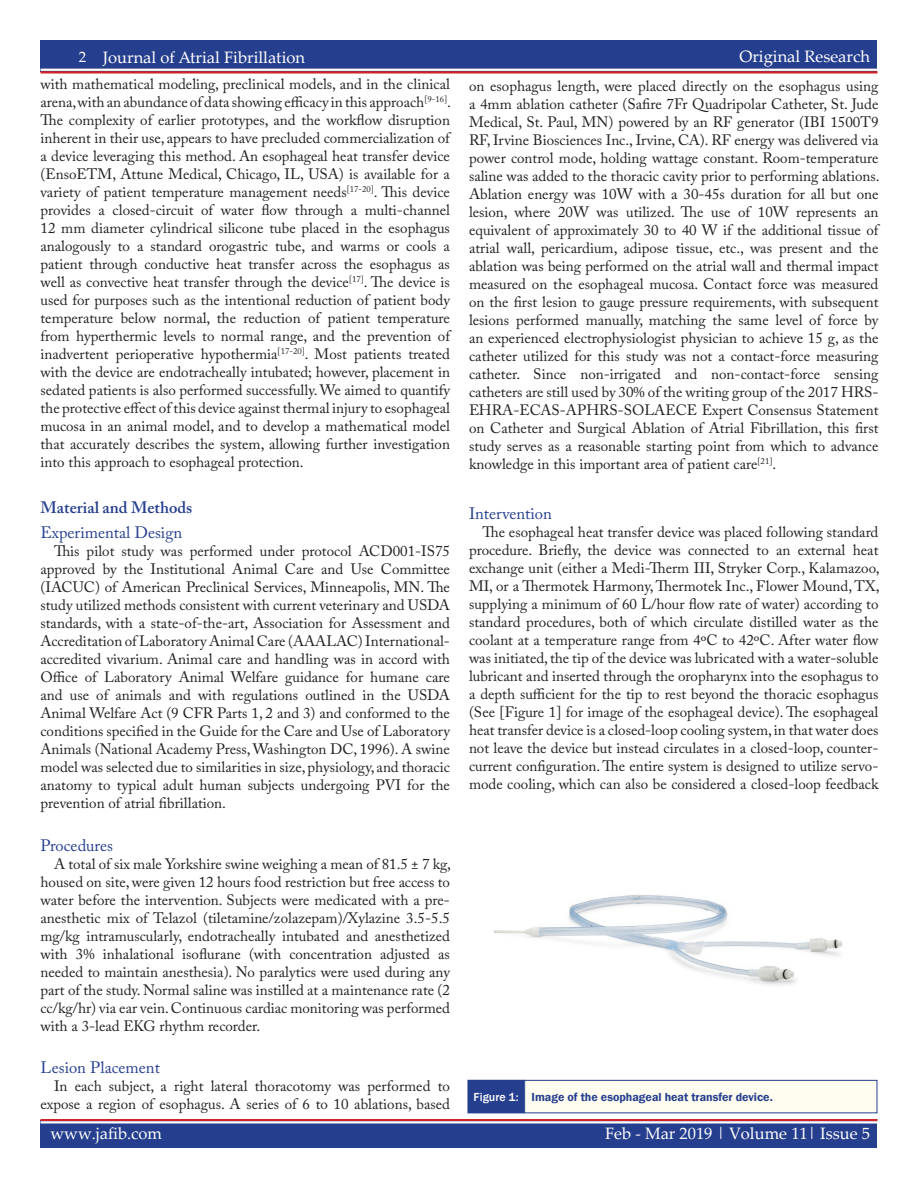
<style>
.page{position:relative;width:918px;height:1188px;background:#fff}
.page>*{position:absolute;margin:0;border:0;box-sizing:border-box;transform-origin:0 0}
.white_header_for_blu{font:16.5px "Palatino Linotype";color:#fff}
._11_Body_Header{font:16.5px "Adobe Caslon Pro";color:#253f8e}
._11_Body_Header-2{font:600 16.5px "Adobe Caslon Pro";color:#253f8e}
._10_Body_Text{font:15px/18px "Adobe Caslon Pro";color:#231f20;text-align:justify}
.Figure_Title{font:600 12px "Franklin Gothic";color:#253f8e}
.Figure{font:500 12px "Franklin Gothic";color:#fff}
</style>
<div class="page">
<div style="left:40px;top:1120px;width:838px;height:28px;background:#253f8e"></div>
<hr style="left:40px;top:1119px;width:838px;height:2px;background:#d1232a">
<hr style="left:40px;top:1121px;width:838px;height:3px;background:#fff">
<div style="left:40px;top:40px;width:838px;height:32px;background:#253f8e"></div>
<hr style="left:40px;top:71px;width:838px;height:3px;background:#d1232a">
<hr style="left:40px;top:69px;width:838px;height:2px;background:#fff">
<img style="left:493px;top:894px;width:350px;height:91px">
<div style="left:468px;top:1080px;width:56px;height:33px;background:#253f8e"></div>
<div style="left:525px;top:1080px;width:352px;height:33px;background:#fefdf0"></div>
<div style="left:524px;top:1080px;width:353px;height:33px;border:1px solid #253f8e"></div>
<p class="white_header_for_blu" style="left:79px;top:48px;width:228px"><sup>2</sup> Journal of Atrial Fibrillation</p>
<p class="white_header_for_blu" style="left:739px;top:45px;width:132px">Original Research</p>
<p class="white_header_for_blu" style="left:746px;top:47px;width:125px">Featured Review</p>
<p class="_10_Body_Text" style="left:40px;top:75px;width:412px">with mathematical modeling, preclinical models, and in the clinical arena, with an abundance of data showing efficacy in this approach<sup>[9-16]</sup>.<br>The complexity of earlier prototypes, and the workflow disruption inherent in their use, appears to have precluded commercialization of a device leveraging this method. An esophageal heat transfer device (EnsoETM, Attune Medical, Chicago, IL, USA) is available for a variety of patient temperature management needs<sup>[17-20]</sup>. This device provides a closed-circuit of water flow through a multi-channel 12 mm diameter cylindrical silicone tube placed in the esophagus analogously to a standard orogastric tube, and warms or cools a patient through conductive heat transfer across the esophagus as well as convective heat transfer through the device<sup>[17]</sup>. The device is used for purposes such as the intentional reduction of patient body temperature below normal, the reduction of patient temperature from hyperthermic levels to normal range, and the prevention of inadvertent perioperative hypothermia<sup>[17-20]</sup>. Most patients treated with the device are endotracheally intubated; however, placement in sedated patients is also performed successfully. We aimed to quantify the protective effect of this device against thermal injury to esophageal mucosa in an animal model, and to develop a mathematical model that accurately describes the system, allowing further investigation into this approach to esophageal protection.</p>
<p class="_11_Body_Header-2" style="left:40px;top:498px;width:153px">Material and Methods</p>
<p class="_11_Body_Header" style="left:40px;top:522px;width:143px">Experimental Design</p>
<p class="_10_Body_Text" style="left:40px;top:542px;width:411px;text-indent:14px">This pilot study was performed under protocol ACD001-IS75 approved by the Institutional Animal Care and Use Committee (IACUC) of American Preclinical Services, Minneapolis, MN. The study utilized methods consistent with current veterinary and USDA standards, with a state-of-the-art, Association for Assessment and Accreditation of Laboratory Animal Care (AAALAC) International&shy;accredited vivarium. Animal care and handling was in accord with Office of Laboratory Animal Welfare guidance for humane care and use of animals and with regulations outlined in the USDA Animal Welfare Act (9 CFR Parts 1, 2 and 3) and conformed to the conditions specified in the Guide for the Care and Use of Laboratory Animals (National Academy Press, Washington DC, 1996). A swine model was selected due to similarities in size, physiology, and thoracic anatomy to typical adult human subjects undergoing PVI for the prevention of atrial fibrillation.</p>
<p class="_11_Body_Header" style="left:40px;top:835px;width:74px">Procedures</p>
<p class="_10_Body_Text" style="left:40px;top:854px;width:412px;text-indent:14px">A total of six male Yorkshire swine weighing a mean of 81.5 ± 7 kg, housed on site, were given 12 hours food restriction but free access to water before the intervention. Subjects were medicated with a pre&shy;anesthetic mix of Telazol (tiletamine/zolazepam)/Xylazine 3.5-5.5 mg/kg intramuscularly, endotracheally intubated and anesthetized with 3% inhalational isoflurane (with concentration adjusted as needed to maintain anesthesia). No paralytics were used during any part of the study. Normal saline was instilled at a maintenance rate (2 cc/kg/hr) via ear vein. Continuous cardiac monitoring was performed with a 3-lead EKG rhythm recorder.</p>
<p class="_11_Body_Header" style="left:40px;top:1058px;width:121px">Lesion Placement</p>
<p class="_10_Body_Text" style="left:40px;top:1077px;width:411px;text-align:right">In each subject, a right lateral thoracotomy was performed to expose a region of esophagus. A series of 6 to 10 ablations, based</p>
<p class="_10_Body_Text" style="left:469px;top:77px;width:412px">on esophagus length, were placed directly on the esophagus using a 4mm ablation catheter (Safire 7Fr Quadripolar Catheter, St. Jude Medical, St. Paul, MN) powered by an RF generator (IBI 1500T9<br>RF, Irvine Biosciences Inc., Irvine, CA). RF energy was delivered via power control mode, holding wattage constant. Room-temperature saline was added to the thoracic cavity prior to performing ablations.<br>Ablation energy was 10W with a 30-45s duration for all but one lesion, where 20W was utilized. The use of 10W represents an equivalent of approximately 30 to 40 W if the additional tissue of atrial wall, pericardium, adipose tissue, etc., was present and the ablation was being performed on the atrial wall and thermal impact measured on the esophageal mucosa. Contact force was measured on the first lesion to gauge pressure requirements, with subsequent lesions performed manually, matching the same level of force by an experienced electrophysiologist physician to achieve 15 g, as the catheter utilized for this study was not a contact-force measuring catheter. Since non-irrigated and non-contact-force sensing catheters are still used by 30% of the writing group of the 2017 HRS-EHRA-ECAS-APHRS-SOLAECE Expert Consensus Statement on Catheter and Surgical Ablation of Atrial Fibrillation, this first study serves as a reasonable starting point from which to advance knowledge in this important area of patient care<sup>[21]</sup>.</p>
<p class="_11_Body_Header" style="left:469px;top:503px;width:84px">Intervention</p>
<p class="_10_Body_Text" style="left:469px;top:522px;width:412px;text-indent:14px">The esophageal heat transfer device was placed following standard procedure. Briefly, the device was connected to an external heat exchange unit (either a Medi-Therm III, Stryker Corp., Kalamazoo, MI, or a Thermotek Harmony, Thermotek Inc., Flower Mound, TX, supplying a minimum of 60 L/hour flow rate of water) according to standard procedures, both of which circulate distilled water as the coolant at a temperature range from 4ºC to 42ºC. After water flow was initiated, the tip of the device was lubricated with a water-soluble lubricant and inserted through the oropharynx into the esophagus to a depth sufficient for the tip to rest beyond the thoracic esophagus (See [Figure 1] for image of the esophageal device). The esophageal heat transfer device is a closed-loop cooling system, in that water does not leave the device but instead circulates in a closed-loop, counter&shy;current configuration. The entire system is designed to utilize servo&shy;mode cooling, which can also be considered a closed-loop feedback</p>
<p class="Figure" style="left:474px;top:1089px;width:46px">Figure 1:</p>
<p class="Figure_Title" style="left:532px;top:1089px;width:243px">Image of the esophageal heat transfer device.</p>
<p class="white_header_for_blu" style="left:51px;top:1122px;width:113px">www.jafib.com</p>
<p class="white_header_for_blu" style="left:605px;top:1122px;width:266px">Feb - Mar 2019 | Volume 11| Issue 5</p>
</div>
